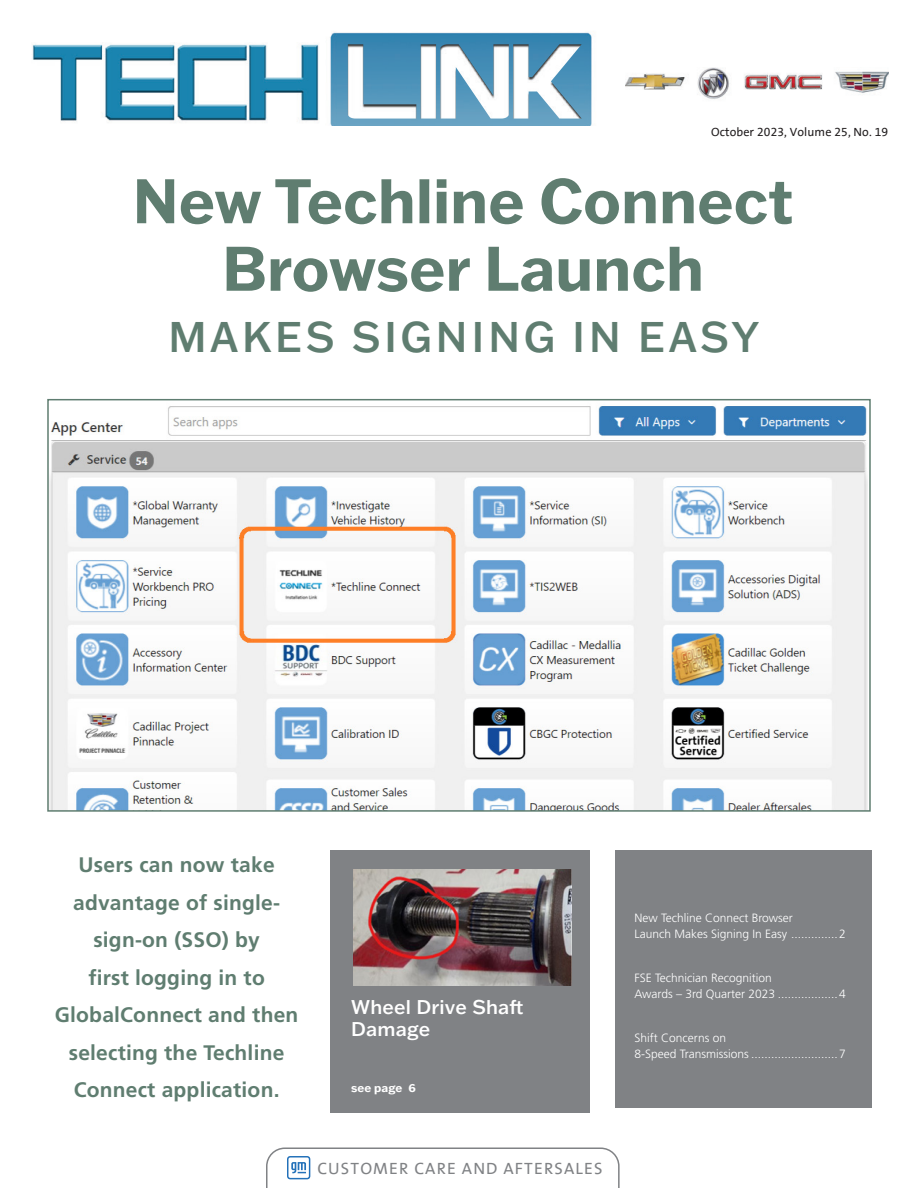
<style>
.page{position:relative;width:918px;height:1188px;background:#fff}
.page>*{position:absolute;margin:0;border:0;box-sizing:border-box;transform-origin:0 0}
._2019_body_copy_whit{font:700 61.5px/67.5px "Franklin Gothic ATF";color:#5f7d70;text-align:center}
._2019_body_copy_whit-2{font:500 42px "Franklin Gothic ATF";letter-spacing:.09em;color:#5f7d70}
._2019_body_copy_bold{font:700 21px/37.5px "Frutiger";letter-spacing:.01em;color:#5f7d70;text-align:center}
._2019_front_block_he{font:500 19.5px/22.5px "Franklin Gothic ATF";letter-spacing:.01em;color:#fff}
.t1{font:16.5px "GM Sans";letter-spacing:.07em;color:#808285}
.tofc_8_8{font:300 12px/16.5px "Frutiger";color:#fff}
.t2{font:12px "GM Sans";letter-spacing:.01em;color:#231f20}
._2019_headers{font:700 11.4px "Franklin Gothic ATF";color:#fff}
</style>
<div class="page">
<img style="left:50px;top:406px;width:817px;height:403px">
<div style="left:47px;top:399px;width:824px;height:413px;border:2px solid #5f7d70"></div>
<svg style="left:266px;top:1148px;width:354px;height:40px"></svg>
<div style="left:615px;top:850px;width:257px;height:258px;background:#808285"></div>
<div style="left:330px;top:850px;width:260px;height:263px;background:#808285"></div>
<img style="left:354px;top:870px;width:218px;height:116px">
<img style="left:32px;top:32px;width:560px;height:94px">
<img style="left:348px;top:44px;width:234px;height:75px">
<img style="left:626px;top:68px;width:263px;height:31px">
<p class="t2" style="left:711px;top:125px;width:179px">October 2023, Volume 25, No. 19</p>
<p class="_2019_body_copy_whit" style="left:133px;top:166px;width:662px">New Techline Connect<br>Browser Launch</p>
<p class="_2019_body_copy_whit-2" style="left:168px;top:309px;width:592px">MAKES SIGNING IN EASY</p>
<p class="_2019_body_copy_bold" style="left:55px;top:846px;width:245px">Users can now take advantage of single&shy;sign-on (SSO) by<br>first logging in to<br>GlobalConnect and then selecting the Techline<br>Connect application.</p>
<p class="_2019_front_block_he" style="left:351px;top:995px;width:174px">Wheel Drive Shaft<br>Damage</p>
<p class="_2019_headers" style="left:351px;top:1080px;width:66px">see page 6</p>
<p class="t1" style="left:317px;top:1159px;width:287px">CUSTOMER CARE AND AFTERSALES</p>
<p class="tofc_8_8" style="left:634px;top:909px;width:213px">New Techline Connect Browser<br>Launch Makes Signing In Easy ..............2</p>
<p class="tofc_8_8" style="left:634px;top:969px;width:213px">FSE Technician Recognition<br>Awards – 3rd Quarter 2023 ..................4</p>
<p class="tofc_8_8" style="left:634px;top:1029px;width:213px">Shift Concerns on<br>8-Speed Transmissions ..........................7</p>
</div>
